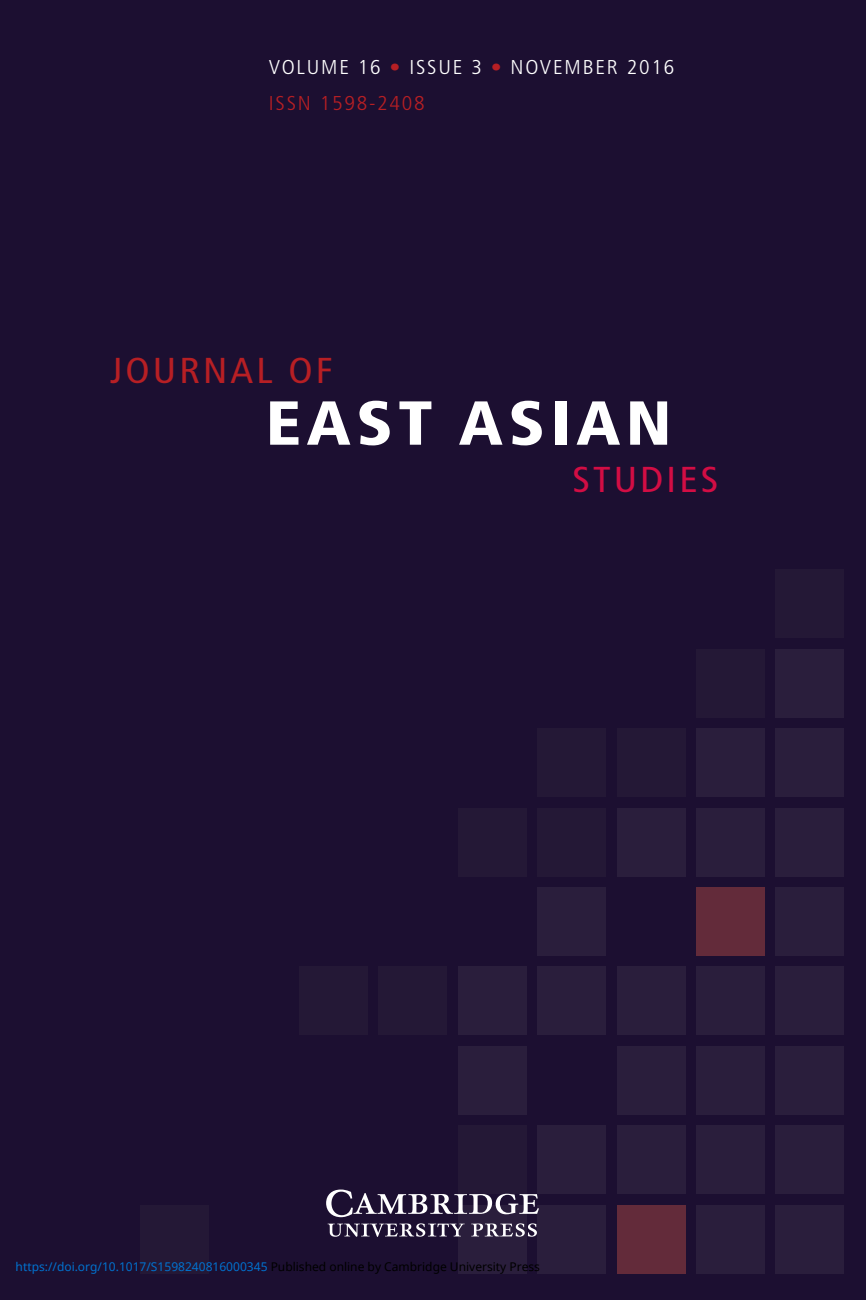
<style>
.page{position:relative;width:866px;height:1300px;background:#fff}
.page>*{position:absolute;margin:0;border:0;box-sizing:border-box;transform-origin:0 0}
.t1{font:900 condensed 62px "Frutiger";letter-spacing:.08em;color:#fff;scale:1.1 1}
.t2{font:condensed 36px "Frutiger";letter-spacing:.08em;color:#b71f24;scale:1.1 1}
.t3{font:condensed 36px "Frutiger";letter-spacing:.08em;color:#d20d44;scale:1.1 1}
.t4{font:300 condensed 20px/35.6px "Frutiger";letter-spacing:.08em;color:#fff;scale:1.1 1}
.t5{font:12px "Noto Sans";color:#0172cf}
.s1{color:#b71f24}
.s2{color:#000}
</style>
<div class="page">
<div style="left:0;top:0;width:865px;height:1299px;background:#1c0f31"></div>
<div style="left:775px;top:1204px;width:68px;height:68px;background:#2a1e3c"></div>
<div style="left:775px;top:966px;width:68px;height:68px;background:#2a1e3c"></div>
<div style="left:775px;top:728px;width:68px;height:68px;background:#2a1e3c"></div>
<div style="left:775px;top:1125px;width:68px;height:68px;background:#2a1e3c"></div>
<div style="left:775px;top:887px;width:68px;height:68px;background:#2a1e3c"></div>
<div style="left:775px;top:649px;width:68px;height:68px;background:#2a1e3c"></div>
<div style="left:775px;top:1046px;width:68px;height:68px;background:#2a1e3c"></div>
<div style="left:775px;top:807px;width:68px;height:69px;background:#2a1e3c"></div>
<div style="left:775px;top:569px;width:68px;height:68px;background:#241836"></div>
<div style="left:696px;top:1204px;width:68px;height:68px;background:#2a1e3c"></div>
<div style="left:696px;top:966px;width:68px;height:68px;background:#2a1e3c"></div>
<div style="left:696px;top:728px;width:68px;height:68px;background:#2a1e3c"></div>
<div style="left:696px;top:1125px;width:68px;height:68px;background:#2a1e3c"></div>
<div style="left:696px;top:887px;width:68px;height:68px;background:#632b3a"></div>
<div style="left:696px;top:649px;width:68px;height:68px;background:#241836"></div>
<div style="left:696px;top:1046px;width:68px;height:68px;background:#2a1e3c"></div>
<div style="left:696px;top:807px;width:68px;height:69px;background:#2a1e3c"></div>
<div style="left:616px;top:1204px;width:68px;height:68px;background:#632b3a"></div>
<div style="left:616px;top:966px;width:68px;height:68px;background:#2a1e3c"></div>
<div style="left:616px;top:728px;width:68px;height:68px;background:#241836"></div>
<div style="left:616px;top:1125px;width:68px;height:68px;background:#2a1e3c"></div>
<div style="left:616px;top:1046px;width:68px;height:68px;background:#2a1e3c"></div>
<div style="left:616px;top:807px;width:68px;height:69px;background:#2a1e3c"></div>
<div style="left:537px;top:1204px;width:68px;height:68px;background:#2a1e3c"></div>
<div style="left:537px;top:966px;width:68px;height:68px;background:#2a1e3c"></div>
<div style="left:537px;top:728px;width:68px;height:68px;background:#241836"></div>
<div style="left:537px;top:1125px;width:68px;height:68px;background:#2a1e3c"></div>
<div style="left:537px;top:887px;width:68px;height:68px;background:#2a1e3c"></div>
<div style="left:537px;top:807px;width:68px;height:69px;background:#241836"></div>
<div style="left:458px;top:1204px;width:68px;height:68px;background:#2a1e3c"></div>
<div style="left:458px;top:966px;width:68px;height:68px;background:#2a1e3c"></div>
<div style="left:458px;top:1125px;width:68px;height:68px;background:#241836"></div>
<div style="left:458px;top:1046px;width:68px;height:68px;background:#2a1e3c"></div>
<div style="left:458px;top:807px;width:68px;height:69px;background:#241836"></div>
<div style="left:378px;top:966px;width:68px;height:68px;background:#241836"></div>
<div style="left:299px;top:966px;width:68px;height:68px;background:#241836"></div>
<div style="left:140px;top:1204px;width:68px;height:68px;background:#241836"></div>
<svg style="left:326px;top:1189px;width:212px;height:47px"></svg>
<p class="t4" style="left:269px;top:51px;width:370px">VOLUME 16 <span class="s1">•</span> ISSUE 3 <span class="s1">•</span> NOVEMBER 2016<br><span class="s1">ISSN 1598-2408</span></p>
<p class="t2" style="left:110px;top:356px;width:204px">JOURNAL OF</p>
<p class="t1" style="left:265px;top:398px;width:370px">EAST ASIAN</p>
<p class="t3" style="left:572px;top:465px;width:134px">STUDIES</p>
<p class="t5" style="left:16px;top:1258px;width:525px">https://doi.org/10.1017/S1598240816000345 <span class="s2">Published online by Cambridge University Press</span></p>
</div>
